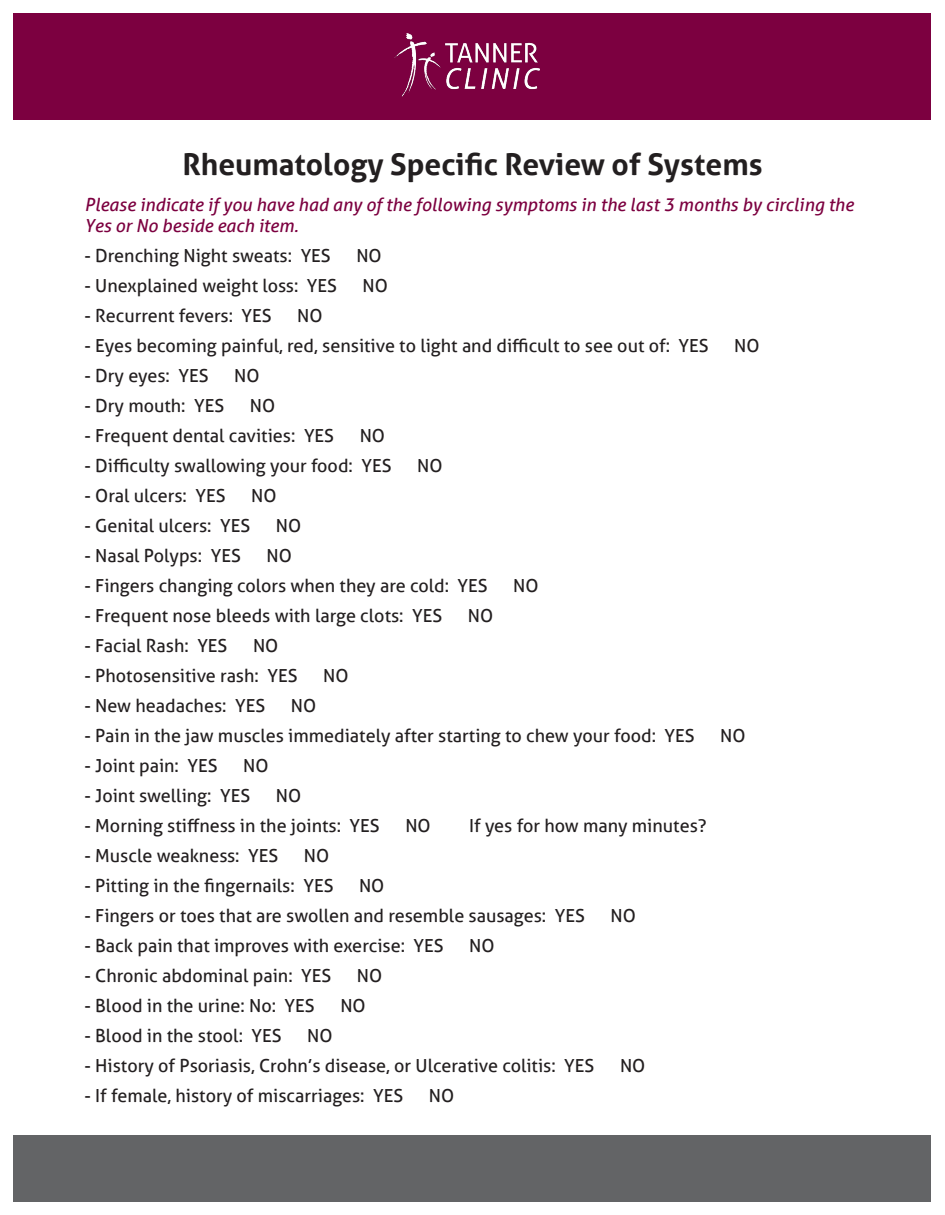
<style>
.page{position:relative;width:945px;height:1215px;background:#fff}
.page>*{position:absolute;margin:0;border:0;box-sizing:border-box;transform-origin:0 0}
.t1{font:700 30px "Aller";color:#231f20}
.t2{font:18px "Aller";color:#231f20}
.t3{font:italic 18px/21px "Aller";color:#7c0040}
</style>
<div class="page">
<div style="left:14px;top:14px;width:918px;height:106px;background:#7c0040"></div>
<div style="left:14px;top:1135px;width:918px;height:67px;background:#636466"></div>
<img style="left:394px;top:34px;width:146px;height:63px">
<p class="t1" style="left:182px;top:145px;width:582px">Rheumatology Specific Review of Systems</p>
<p class="t3" style="left:85px;top:194px;width:771px">Please indicate if you have had any of the following symptoms in the last 3 months by circling the<br>Yes or No beside each item.</p>
<p class="t2" style="left:85px;top:244px;width:248px">- Drenching Night sweats: YES</p>
<p class="t2" style="left:356px;top:244px;width:27px">NO</p>
<p class="t2" style="left:85px;top:274px;width:254px">- Unexplained weight loss: YES</p>
<p class="t2" style="left:363px;top:274px;width:27px">NO</p>
<p class="t2" style="left:85px;top:304px;width:189px">- Recurrent fevers: YES</p>
<p class="t2" style="left:297px;top:304px;width:27px">NO</p>
<p class="t2" style="left:85px;top:334px;width:626px">- Eyes becoming painful, red, sensitive to light and difficult to see out of: YES</p>
<p class="t2" style="left:734px;top:334px;width:27px">NO</p>
<p class="t2" style="left:85px;top:364px;width:126px">- Dry eyes: YES</p>
<p class="t2" style="left:234px;top:364px;width:27px">NO</p>
<p class="t2" style="left:85px;top:394px;width:141px">- Dry mouth: YES</p>
<p class="t2" style="left:250px;top:394px;width:27px">NO</p>
<p class="t2" style="left:85px;top:424px;width:251px">- Frequent dental cavities: YES</p>
<p class="t2" style="left:360px;top:424px;width:27px">NO</p>
<p class="t2" style="left:85px;top:454px;width:309px">- Difficulty swallowing your food: YES</p>
<p class="t2" style="left:417px;top:454px;width:27px">NO</p>
<p class="t2" style="left:85px;top:484px;width:143px">- Oral ulcers: YES</p>
<p class="t2" style="left:251px;top:484px;width:27px">NO</p>
<p class="t2" style="left:85px;top:514px;width:167px">- Genital ulcers: YES</p>
<p class="t2" style="left:276px;top:514px;width:27px">NO</p>
<p class="t2" style="left:85px;top:544px;width:158px">- Nasal Polyps: YES</p>
<p class="t2" style="left:266px;top:544px;width:27px">NO</p>
<p class="t2" style="left:85px;top:574px;width:405px">- Fingers changing colors when they are cold: YES</p>
<p class="t2" style="left:513px;top:574px;width:27px">NO</p>
<p class="t2" style="left:85px;top:604px;width:359px">- Frequent nose bleeds with large clots: YES</p>
<p class="t2" style="left:468px;top:604px;width:27px">NO</p>
<p class="t2" style="left:85px;top:634px;width:144px">- Facial Rash: YES</p>
<p class="t2" style="left:253px;top:634px;width:27px">NO</p>
<p class="t2" style="left:85px;top:664px;width:215px">- Photosensitive rash: YES</p>
<p class="t2" style="left:323px;top:664px;width:27px">NO</p>
<p class="t2" style="left:85px;top:694px;width:182px">- New headaches: YES</p>
<p class="t2" style="left:291px;top:694px;width:27px">NO</p>
<p class="t2" style="left:85px;top:724px;width:612px">- Pain in the jaw muscles immediately after starting to chew your food: YES</p>
<p class="t2" style="left:720px;top:724px;width:27px">NO</p>
<p class="t2" style="left:85px;top:754px;width:135px">- Joint pain: YES</p>
<p class="t2" style="left:243px;top:754px;width:27px">NO</p>
<p class="t2" style="left:85px;top:784px;width:167px">- Joint swelling: YES</p>
<p class="t2" style="left:276px;top:784px;width:27px">NO</p>
<p class="t2" style="left:85px;top:814px;width:297px">- Morning stiffness in the joints: YES</p>
<p class="t2" style="left:405px;top:814px;width:27px">NO</p>
<p class="t2" style="left:469px;top:814px;width:239px">If yes for how many minutes?</p>
<p class="t2" style="left:85px;top:844px;width:195px">- Muscle weakness: YES</p>
<p class="t2" style="left:304px;top:844px;width:27px">NO</p>
<p class="t2" style="left:85px;top:874px;width:250px">- Pitting in the fingernails: YES</p>
<p class="t2" style="left:359px;top:874px;width:27px">NO</p>
<p class="t2" style="left:85px;top:904px;width:502px">- Fingers or toes that are swollen and resemble sausages: YES</p>
<p class="t2" style="left:610px;top:904px;width:27px">NO</p>
<p class="t2" style="left:85px;top:934px;width:361px">- Back pain that improves with exercise: YES</p>
<p class="t2" style="left:469px;top:934px;width:27px">NO</p>
<p class="t2" style="left:85px;top:964px;width:248px">- Chronic abdominal pain: YES</p>
<p class="t2" style="left:357px;top:964px;width:27px">NO</p>
<p class="t2" style="left:85px;top:994px;width:232px">- Blood in the urine: No: YES</p>
<p class="t2" style="left:340px;top:994px;width:27px">NO</p>
<p class="t2" style="left:85px;top:1024px;width:199px">- Blood in the stool: YES</p>
<p class="t2" style="left:307px;top:1024px;width:27px">NO</p>
<p class="t2" style="left:85px;top:1054px;width:511px">- History of Psoriasis, Crohn’s disease, or Ulcerative colitis: YES</p>
<p class="t2" style="left:620px;top:1054px;width:27px">NO</p>
<p class="t2" style="left:85px;top:1084px;width:320px">- If female, history of miscarriages: YES</p>
<p class="t2" style="left:429px;top:1084px;width:27px">NO</p>
</div>
